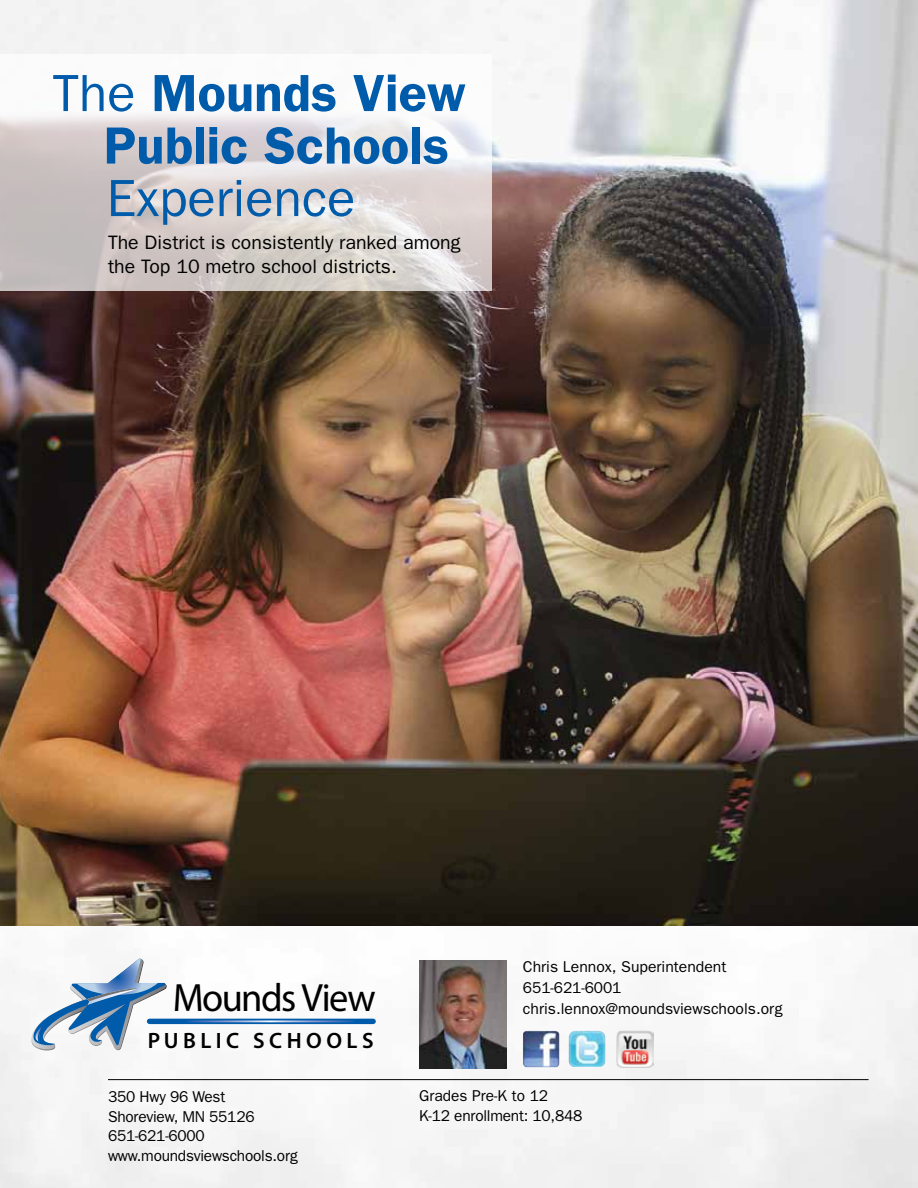
<style>
.page{position:relative;width:918px;height:1188px;background:#fff}
.page>*{position:absolute;margin:0;border:0;box-sizing:border-box;transform-origin:0 0}
.t1{font:600 52.5px/52.5px "Franklin Gothic";color:#005cab}
.t2{font:52.5px "Franklin Gothic";color:#005cab}
.t3{font:39.6px "Myriad Pro";letter-spacing:-.04em;color:#000}
.t4{font:600 22.35px "Myriad Pro";letter-spacing:.2em;color:#000}
.t5{font:19.5px/24px "Franklin Gothic";color:#000}
.t6{font:15.75px/19.5px "Franklin Gothic";letter-spacing:-.005em;color:#000}
.s1{font-weight:400}
</style>
<div class="page">
<img style="left:0;top:934px;width:918px;height:254px">
<img style="left:0;top:0;width:918px;height:926px">
<img style="left:523px;top:1031px;width:36px;height:36px">
<img style="left:616px;top:1031px;width:37px;height:36px">
<img style="left:569px;top:1031px;width:36px;height:36px">
<img style="left:419px;top:960px;width:87px;height:108px">
<svg style="left:0;top:54px;width:492px;height:237px"></svg>
<hr style="left:108px;top:1079px;width:761px;height:1px;background:#000">
<svg style="left:27px;top:958px;width:347px;height:93px"></svg>
<h1 class="t1" style="left:104px;top:67px;width:364px;text-indent:-51px"><span class="s1">The</span> Mounds View<br>Public Schools</h1>
<h1 class="t2" style="left:107px;top:168px;width:250px">Experience</h1>
<p class="t5" style="left:108px;top:231px;width:354px">The District is consistently ranked among the Top 10 metro school districts.</p>
<h2 class="t3" style="left:173px;top:973px;width:204px">Mounds View</h2>
<h3 class="t4" style="left:148px;top:1026px;width:227px">PUBLIC SCHOOLS</h3>
<p class="t6" style="left:523px;top:956px;width:261px;line-height:21px">Chris Lennox, Superintendent<br>651-621-6001 chris.lennox@moundsviewschools.org</p>
<p class="t6" style="left:108px;top:1087px;width:192px">350 Hwy 96 West<br>Shoreview, MN 55126<br>651-621-6000 www.moundsviewschools.org</p>
<p class="t6" style="left:419px;top:1086px;width:165px">Grades Pre-K to 12<br>K-12 enrollment: 10,848</p>
</div>
